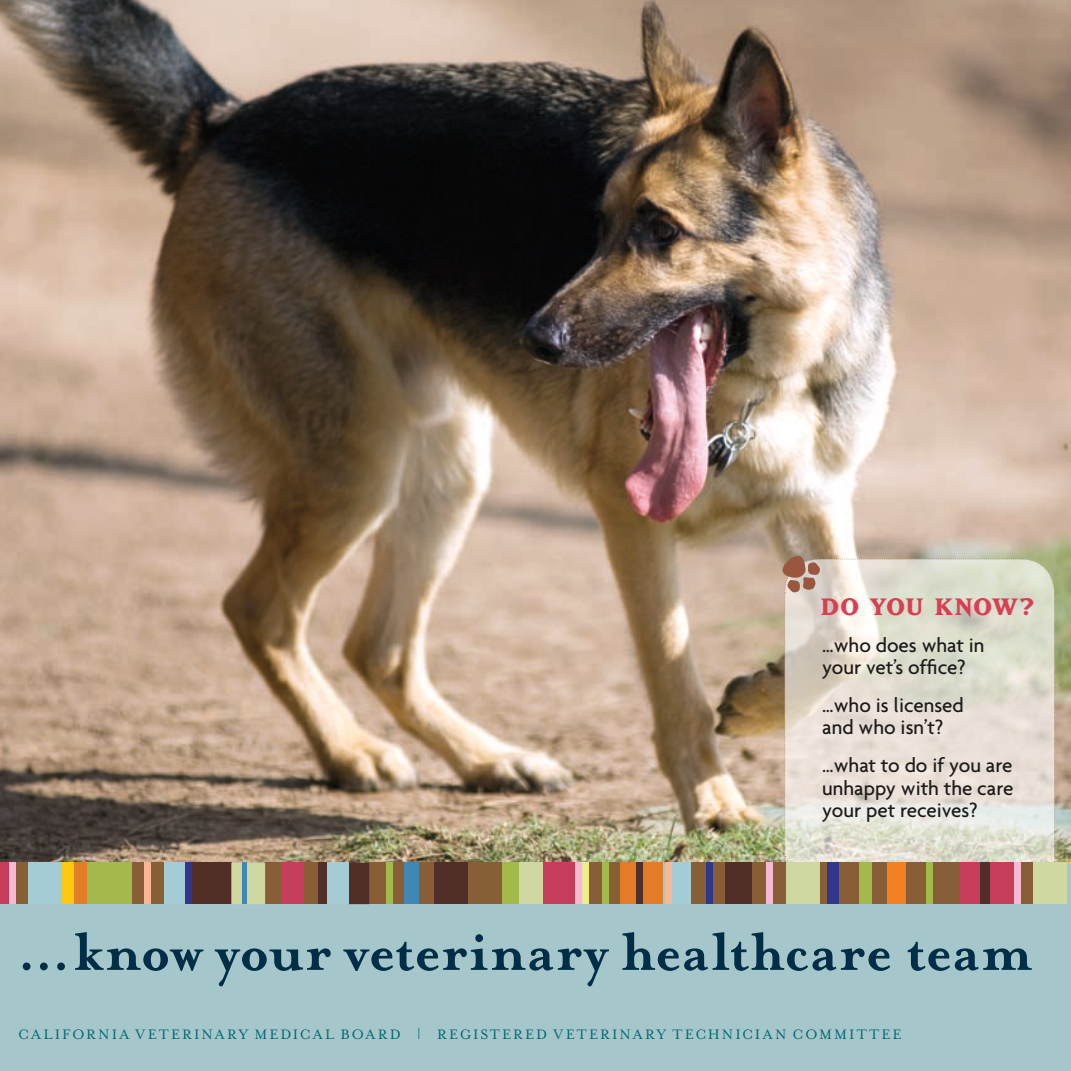
<style>
.page{position:relative;width:1071px;height:1071px;background:#fff}
.page>*{position:absolute;margin:0;border:0;box-sizing:border-box;transform-origin:0 0}
.t1{font:700 61.25px "Mrs Eaves";letter-spacing:.01em;color:#002e46}
.t2{font:36.75px "Matrix Bold Small Caps";letter-spacing:.01em;color:#d74053}
.t3{font:500 21px/22.2px "Agenda";color:#1c1b1a}
.t4{font:15.75px "Mrs Eaves Roman";letter-spacing:.125em;color:#00656e}
</style>
<div class="page">
<img style="left:0;top:0;width:1071px;height:865px">
<div style="left:1064px;top:863px;width:7px;height:41px;background:#a5c7cc"></div>
<svg style="left:782px;top:555px;width:274px;height:308px;background:#e0dbcf"></svg>
<div style="left:0;top:865px;width:1071px;height:206px;background:#a5c7cc"></div>
<div style="left:818px;top:863px;width:42px;height:41px;background:#875e35"></div>
<div style="left:869px;top:863px;width:19px;height:41px;background:#875e35"></div>
<div style="left:894px;top:863px;width:34px;height:41px;background:#875e35"></div>
<div style="left:724px;top:863px;width:31px;height:41px;background:#512e28"></div>
<div style="left:827px;top:863px;width:12px;height:41px;background:#31388b"></div>
<div style="left:670px;top:863px;width:21px;height:41px;background:#a5ccd4"></div>
<div style="left:470px;top:863px;width:34px;height:41px;background:#875e35"></div>
<div style="left:587px;top:863px;width:34px;height:41px;background:#875e35"></div>
<div style="left:691px;top:863px;width:34px;height:41px;background:#875e35"></div>
<div style="left:930px;top:863px;width:34px;height:41px;background:#875e35"></div>
<div style="left:752px;top:863px;width:34px;height:41px;background:#875e35"></div>
<div style="left:1019px;top:863px;width:17px;height:41px;background:#875e35"></div>
<div style="left:960px;top:863px;width:54px;height:41px;background:#c73d5c"></div>
<div style="left:620px;top:863px;width:43px;height:41px;background:#e27c27"></div>
<div style="left:887px;top:863px;width:18px;height:41px;background:#f18123"></div>
<div style="left:602px;top:863px;width:7px;height:41px;background:#a3b94c"></div>
<div style="left:926px;top:863px;width:7px;height:41px;background:#a3b94c"></div>
<div style="left:766px;top:863px;width:7px;height:41px;background:#f5b9d3"></div>
<div style="left:582px;top:863px;width:7px;height:41px;background:#f0ec8d"></div>
<div style="left:665px;top:863px;width:7px;height:41px;background:#fab797"></div>
<div style="left:1014px;top:863px;width:7px;height:41px;background:#f5b9d3"></div>
<div style="left:539px;top:863px;width:36px;height:41px;background:#c73d5c"></div>
<div style="left:575px;top:863px;width:7px;height:41px;background:#f5b9d3"></div>
<div style="left:859px;top:863px;width:13px;height:41px;background:#a3b94c"></div>
<div style="left:502px;top:863px;width:22px;height:41px;background:#a3b94c"></div>
<div style="left:1034px;top:863px;width:33px;height:41px;background:#d0d8a2"></div>
<div style="left:786px;top:863px;width:33px;height:41px;background:#d0d8a2"></div>
<div style="left:519px;top:863px;width:24px;height:41px;background:#d0d8a2"></div>
<div style="left:980px;top:863px;width:10px;height:41px;background:#512e28"></div>
<div style="left:706px;top:863px;width:7px;height:41px;background:#31388b"></div>
<div style="left:636px;top:863px;width:7px;height:41px;background:#512e28"></div>
<div style="left:366px;top:863px;width:21px;height:41px;background:#875e35"></div>
<div style="left:348px;top:863px;width:21px;height:41px;background:#512e28"></div>
<div style="left:188px;top:863px;width:44px;height:41px;background:#512e28"></div>
<div style="left:181px;top:863px;width:11px;height:41px;background:#31388b"></div>
<div style="left:315px;top:863px;width:17px;height:41px;background:#512e28"></div>
<div style="left:328px;top:863px;width:21px;height:41px;background:#a5ccd4"></div>
<div style="left:163px;top:863px;width:21px;height:41px;background:#a5ccd4"></div>
<div style="left:463px;top:863px;width:34px;height:41px;background:#875e35"></div>
<div style="left:14px;top:863px;width:17px;height:41px;background:#875e35"></div>
<div style="left:130px;top:863px;width:34px;height:41px;background:#875e35"></div>
<div style="left:264px;top:863px;width:20px;height:41px;background:#875e35"></div>
<div style="left:303px;top:863px;width:15px;height:41px;background:#875e35"></div>
<div style="left:281px;top:863px;width:23px;height:41px;background:#c73d5c"></div>
<div style="left:0;top:863px;width:9px;height:41px;background:#c73d5c"></div>
<div style="left:417px;top:863px;width:16px;height:41px;background:#875e35"></div>
<div style="left:392px;top:863px;width:14px;height:41px;background:#875e35"></div>
<div style="left:404px;top:863px;width:15px;height:41px;background:#3f88b6"></div>
<div style="left:73px;top:863px;width:15px;height:41px;background:#e27c27"></div>
<div style="left:59px;top:863px;width:15px;height:41px;background:#fec810"></div>
<div style="left:386px;top:863px;width:7px;height:41px;background:#a3b94c"></div>
<div style="left:144px;top:863px;width:7px;height:41px;background:#fab797"></div>
<div style="left:9px;top:863px;width:7px;height:41px;background:#f5b9d3"></div>
<div style="left:434px;top:863px;width:34px;height:41px;background:#512e28"></div>
<div style="left:87px;top:863px;width:45px;height:41px;background:#a3b94c"></div>
<div style="left:231px;top:863px;width:34px;height:41px;background:#d0d8a2"></div>
<div style="left:29px;top:863px;width:33px;height:41px;background:#a5ccd4"></div>
<hr style="left:243px;top:863px;width:4px;height:41px;background:#3f88b6">
<h1 class="t2" style="left:820px;top:590px;width:216px">do you know?</h1>
<p class="t3" style="left:822px;top:633px;width:164px">…who does what in your vet’s office?</p>
<p class="t3" style="left:822px;top:693px;width:143px">…who is licensed and who isn’t?</p>
<p class="t3" style="left:822px;top:754px;width:193px;text-align:justify">…what to do if you are unhappy with the care your pet receives?</p>
<p class="t1" style="left:18px;top:916px;width:1016px">...know your veterinary healthcare team</p>
<p class="t4" style="left:18px;top:1026px;width:885px">CALIFORNIA VETERINARY MEDICAL BOARD | REGISTERED VETERINARY TECHNICIAN COMMITTEE</p>
</div>
